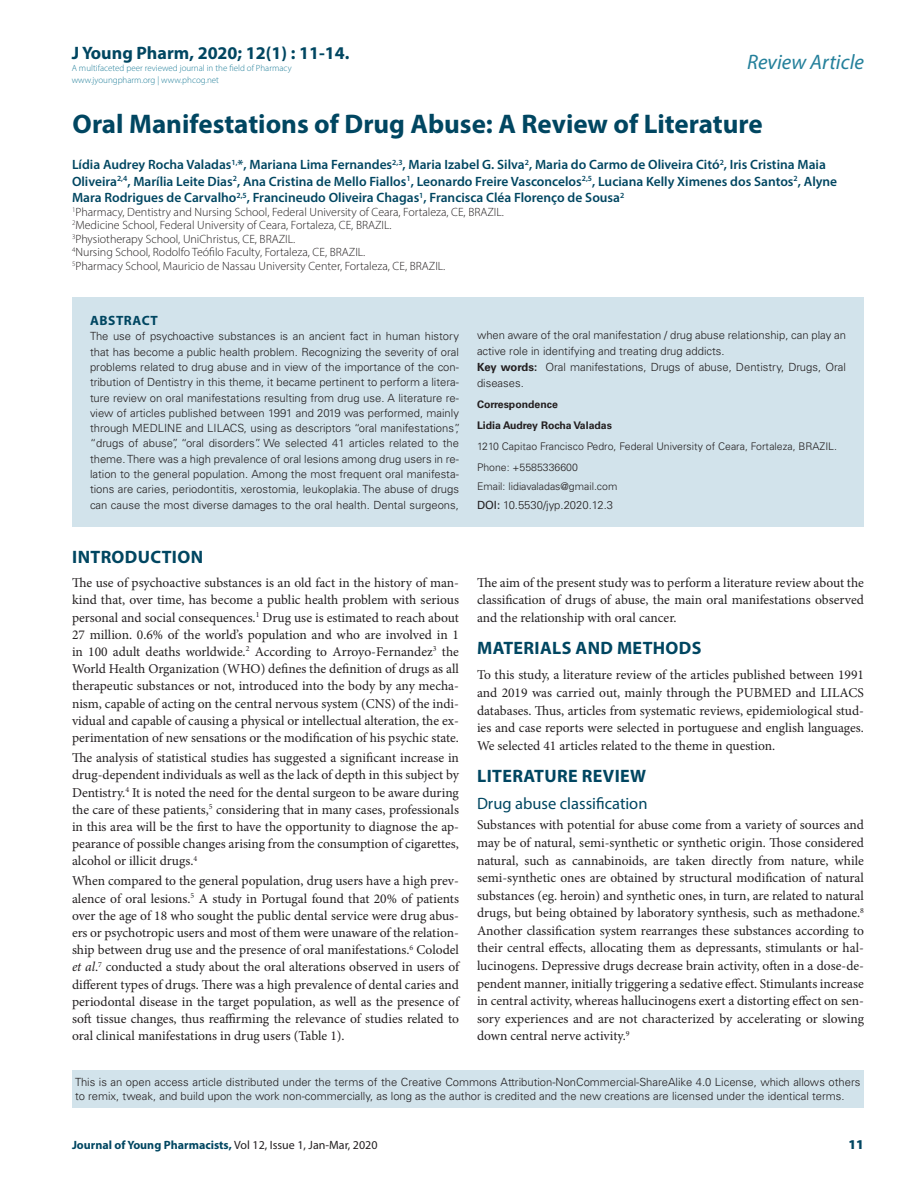
<style>
.page{position:relative;width:918px;height:1188px;background:#fff}
.page>*{position:absolute;margin:0;border:0;box-sizing:border-box;transform-origin:0 0}
.CT{font:700 27px "Myriad Pro";color:#004661}
.t1{font:italic 21px "Myriad Pro";color:#24809b}
._1_HD{font:700 18px "Myriad Pro";letter-spacing:.02em;color:#004661}
._1_HD-2{font:700 18px "Myriad Pro";color:#004661}
._2_HD{font:16.5px "Myriad Pro";color:#004661}
.TXT{font:13.5px/17.2px "Minion Pro";color:#231f20;text-align:justify}
.CA{font:600 13.5px/16.5px "Myriad Pro";color:#004661}
.ABS_HD{font:700 13.5px "Myriad Pro";letter-spacing:.04em;color:#004661}
.RRH{font:900 13.5px "Myriad Pro";color:#004661}
.CA_Aff{font:300 12px "Myriad Pro";color:#231f20}
.RRH-2{font:700 12px "Myriad Pro";color:#004661}
.ABS_TXT{font:300 11.25px/15.3px "Univers LT Std";color:#231f20}
.ABS_AU_ADD{font:300 11.25px "Univers LT Std";color:#231f20}
.ABS_ADD{font:300 10.5px "Univers LT Std";color:#231f20}
.ABS_ADD-2{font:700 10.5px "Univers LT Std";color:#231f20}
.t2{font:300 9px/12px "Myriad Pro";color:#24809b}
.s1{font-weight:700}
.s2{font-weight:400}
.s3{font-style:italic}
.s4{font-weight:400;color:#231f20}
</style>
<div class="page">
<div style="left:72px;top:297px;width:792px;height:230px;background:#d2e3eb"></div>
<div style="left:72px;top:1070px;width:791px;height:38px;background:#d2e3eb"></div>
<h3 class="_1_HD-2" style="left:72px;top:41px;width:279px">J Young Pharm, 2020; 12(1) : 11-14.</h3>
<p class="t2" style="left:72px;top:62px;width:221px">A multifaceted peer reviewed journal in the field of Pharmacy www.jyoungpharm.org | www.phcog.net</p>
<h2 class="t1" style="left:747px;top:49px;width:118px">Review Article</h2>
<p class="CT" style="left:73px;top:106px;width:692px">Oral Manifestations of Drug Abuse: A Review of Literature</p>
<p class="CA" style="left:72px;top:156px;width:767px">Lídia Audrey Rocha Valadas<sup>1,</sup>*, Mariana Lima Fernandes<sup>2,3</sup>, Maria Izabel G. Silva<sup>2</sup>, Maria do Carmo de Oliveira Citó<sup>2</sup>, Iris Cristina Maia<br>Oliveira<sup>2,4</sup>, Marília Leite Dias<sup>2</sup>, Ana Cristina de Mello Fiallos<sup>1</sup>, Leonardo Freire Vasconcelos<sup>2,5</sup>, Luciana Kelly Ximenes dos Santos<sup>2</sup>, Alyne<br>Mara Rodrigues de Carvalho<sup>2,5</sup>, Francineudo Oliveira Chagas<sup>1</sup>, Francisca Cléa Florenço de Sousa<sup>2</sup></p>
<p class="CA_Aff" style="left:72px;top:204px;width:433px"><sup>1</sup>Pharmacy, Dentistry and Nursing School, Federal University of Ceara, Fortaleza, CE, BRAZIL.</p>
<p class="CA_Aff" style="left:72px;top:218px;width:321px"><sup>2</sup>Medicine School, Federal University of Ceara, Fortaleza, CE, BRAZIL.</p>
<p class="CA_Aff" style="left:72px;top:231px;width:225px"><sup>3</sup>Physiotherapy School, UniChristus, CE, BRAZIL.</p>
<p class="CA_Aff" style="left:72px;top:245px;width:295px"><sup>4</sup>Nursing School, Rodolfo Teófilo Faculty, Fortaleza, CE, BRAZIL.</p>
<p class="CA_Aff" style="left:72px;top:258px;width:375px"><sup>5</sup>Pharmacy School, Mauricio de Nassau University Center, Fortaleza, CE, BRAZIL.</p>
<p class="ABS_HD" style="left:90px;top:312px;width:69px">ABSTRACT</p>
<p class="ABS_TXT" style="left:90px;top:329px;width:372px">The use of psychoactive substances is an ancient fact in human history that has become a public health problem. Recognizing the severity of oral problems related to drug abuse and in view of the importance of the con&shy;tribution of Dentistry in this theme, it became pertinent to perform a litera&shy;ture review on oral manifestations resulting from drug use. A literature re&shy;view of articles published between 1991 and 2019 was performed, mainly through MEDLINE and LILACS, using as descriptors “oral manifestations”, “drugs of abuse”, “oral disorders”. We selected 41 articles related to the theme. There was a high prevalence of oral lesions among drug users in re&shy;lation to the general population. Among the most frequent oral manifesta&shy;tions are caries, periodontitis, xerostomia, leukoplakia. The abuse of drugs can cause the most diverse damages to the oral health. Dental surgeons,</p>
<p class="ABS_TXT" style="left:477px;top:327px;width:370px;line-height:15.9px">when aware of the oral manifestation / drug abuse relationship, can play an active role in identifying and treating drug addicts.</p>
<p class="ABS_TXT" style="left:477px;top:359px;width:370px;line-height:15.9px"><span class="s1">Key words:</span> Oral manifestations, Drugs of abuse, Dentistry, Drugs, Oral diseases.</p>
<p class="ABS_ADD-2" style="left:477px;top:398px;width:82px">Correspondence</p>
<p class="ABS_ADD-2" style="left:477px;top:419px;width:137px">Lidia Audrey Rocha Valadas</p>
<p class="ABS_ADD" style="left:477px;top:440px;width:362px">1210 Capitao Francisco Pedro, Federal University of Ceara, Fortaleza, BRAZIL.</p>
<p class="ABS_ADD" style="left:477px;top:461px;width:103px">Phone: +5585336600</p>
<p class="ABS_ADD" style="left:477px;top:480px;width:142px">Email: lidiavaladas@gmail.com</p>
<p class="ABS_AU_ADD" style="left:477px;top:498px;width:138px"><span class="s2">DOI:</span> 10.5530/jyp.2020.12.3</p>
<p class="_1_HD" style="left:72px;top:545px;width:132px">INTRODUCTION</p>
<p class="TXT" style="left:72px;top:574px;width:389px">The use of psychoactive substances is an old fact in the history of man&shy;kind that, over time, has become a public health problem with serious personal and social consequences.<sup>1</sup> Drug use is estimated to reach about 27 million. 0.6% of the world’s population and who are involved in 1 in 100 adult deaths worldwide.<sup>2</sup> According to Arroyo-Fernandez<sup>3</sup> the World Health Organization (WHO) defines the definition of drugs as all therapeutic substances or not, introduced into the body by any mecha&shy;nism, capable of acting on the central nervous system (CNS) of the indi&shy;vidual and capable of causing a physical or intellectual alteration, the ex&shy;perimentation of new sensations or the modification of his psychic state.</p>
<p class="TXT" style="left:72px;top:749px;width:389px">The analysis of statistical studies has suggested a significant increase in drug-dependent individuals as well as the lack of depth in this subject by Dentistry.<sup>4</sup> It is noted the need for the dental surgeon to be aware during the care of these patients,<sup>5</sup> considering that in many cases, professionals in this area will be the first to have the opportunity to diagnose the ap&shy;pearance of possible changes arising from the consumption of cigarettes, alcohol or illicit drugs.<sup>4</sup></p>
<p class="TXT" style="left:72px;top:873px;width:389px">When compared to the general population, drug users have a high prev&shy;alence of oral lesions.<sup>5</sup> A study in Portugal found that 20% of patients over the age of 18 who sought the public dental service were drug abus&shy;ers or psychotropic users and most of them were unaware of the relation&shy;ship between drug use and the presence of oral manifestations.<sup>6</sup> Colodel <span class="s3">et al</span>.<sup>7</sup> conducted a study about the oral alterations observed in users of different types of drugs. There was a high prevalence of dental caries and periodontal disease in the target population, as well as the presence of soft tissue changes, thus reaffirming the relevance of studies related to oral clinical manifestations in drug users (Table 1).</p>
<p class="TXT" style="left:477px;top:574px;width:389px">The aim of the present study was to perform a literature review about the classification of drugs of abuse, the main oral manifestations observed and the relationship with oral cancer.</p>
<p class="_1_HD" style="left:477px;top:637px;width:226px">MATERIALS AND METHODS</p>
<p class="TXT" style="left:477px;top:666px;width:389px">To this study, a literature review of the articles published between 1991 and 2019 was carried out, mainly through the PUBMED and LILACS databases. Thus, articles from systematic reviews, epidemiological stud&shy;ies and case reports were selected in portuguese and english languages.<br>We selected 41 articles related to the theme in question.</p>
<p class="_1_HD" style="left:477px;top:765px;width:171px">LITERATURE REVIEW</p>
<p class="_2_HD" style="left:477px;top:793px;width:172px">Drug abuse classification</p>
<p class="TXT" style="left:477px;top:816px;width:389px">Substances with potential for abuse come from a variety of sources and may be of natural, semi-synthetic or synthetic origin. Those considered natural, such as cannabinoids, are taken directly from nature, while semi-synthetic ones are obtained by structural modification of natural substances (eg. heroin) and synthetic ones, in turn, are related to natural drugs, but being obtained by laboratory synthesis, such as methadone.<sup>8<br></sup>Another classification system rearranges these substances according to their central effects, allocating them as depressants, stimulants or hal&shy;lucinogens. Depressive drugs decrease brain activity, often in a dose-de&shy;pendent manner, initially triggering a sedative effect. Stimulants increase in central activity, whereas hallucinogens exert a distorting effect on sen&shy;sory experiences and are not characterized by accelerating or slowing down central nerve activity.<sup>9</sup></p>
<p class="ABS_TXT" style="left:75px;top:1075px;width:787px;line-height:14.2px">This is an open access article distributed under the terms of the Creative Commons Attribution-NonCommercial-ShareAlike 4.0 License, which allows others to remix, tweak, and build upon the work non-commercially, as long as the author is credited and the new creations are licensed under the identical terms.</p>
<p class="RRH-2" style="left:72px;top:1137px;width:307px">Journal of Young Pharmacists, <span class="s4">Vol 12, Issue 1, Jan-Mar, 2020</span></p>
<p class="RRH" style="left:849px;top:1136px;width:17px">11</p>
</div>
